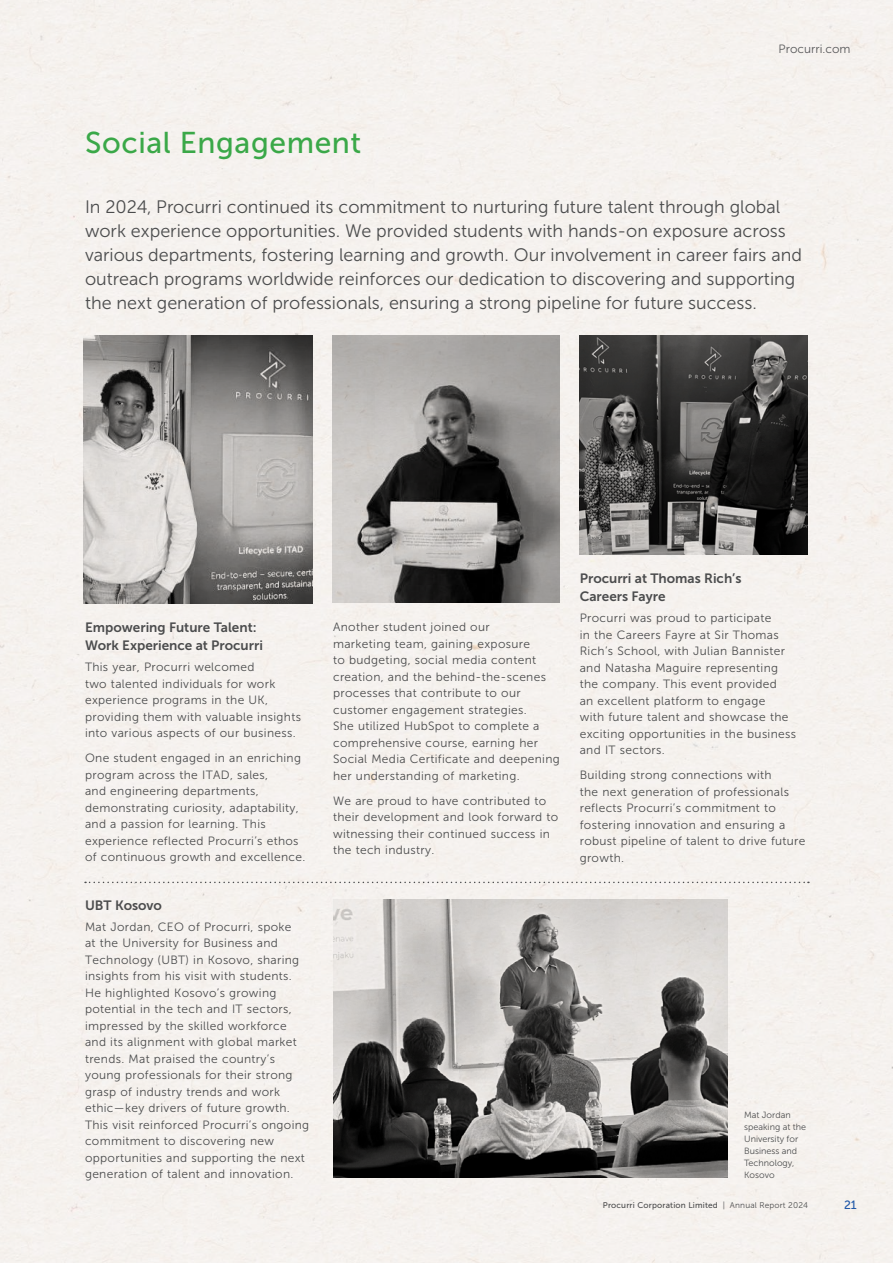
<style>
.page{position:relative;width:893px;height:1263px;background:#f5f2ee}
.page>*{position:absolute;margin:0;border:0;box-sizing:border-box;transform-origin:0 0}
.Sustainability_section_header{font:30px "Museo Sans 500";letter-spacing:.02em;color:#3aa848}
.Intro_para{font:18px/24px "Museo Sans 300";color:#4b4c4d}
.Sustainability_sub_head{font:13.5px/18px "Museo Sans 700";color:#4b4c4d}
.Body_Main{font:12px/16.5px "Museo Sans 300";letter-spacing:.025em;color:#4b4c4d}
.t1{font:12px "Museo Sans 300";color:#57585a}
.t2{font:12px "Museo Sans 500";color:#2159a8}
.t3{font:9px/12px "Museo Sans 300";color:#4b4c4d}
.t4{font:8.25px "Museo Sans 500";letter-spacing:.02em;color:#4b4c4d}
.s1{font-family:"Museo Sans 300"}
</style>
<div class="page">
<img style="left:334px;top:899px;width:393px;height:279px">
<img style="left:580px;top:336px;width:228px;height:219px">
<img style="left:333px;top:336px;width:226px;height:267px">
<img style="left:84px;top:336px;width:228px;height:268px">
<svg style="left:85px;top:882px;width:724px;height:1px"></svg>
<p class="Sustainability_section_header" style="left:85px;top:126px;width:278px">Social Engagement</p>
<p class="t1" style="left:779px;top:42px;width:73px">Procurri.com</p>
<p class="Intro_para" style="left:85px;top:195px;width:718px">In 2024, Procurri continued its commitment to nurturing future talent through global work experience opportunities. We provided students with hands-on exposure across various departments, fostering learning and growth. Our involvement in career fairs and outreach programs worldwide reinforces our dedication to discovering and supporting the next generation of professionals, ensuring a strong pipeline for future success.</p>
<p class="Sustainability_sub_head" style="left:85px;top:619px;width:179px">Empowering Future Talent:<br>Work Experience at Procurri</p>
<p class="Body_Main" style="left:85px;top:659px;width:217px">This year, Procurri welcomed<br>two talented individuals for work experience programs in the UK, providing them with valuable insights into various aspects of our business.</p>
<p class="Body_Main" style="left:85px;top:750px;width:222px">One student engaged in an enriching program across the ITAD, sales,<br>and engineering departments, demonstrating curiosity, adaptability, and a passion for learning. This experience reflected Procurri’s ethos of continuous growth and excellence.</p>
<p class="Sustainability_sub_head" style="left:85px;top:896px;width:79px">UBT Kosovo</p>
<p class="Body_Main" style="left:85px;top:918px;width:226px">Mat Jordan, CEO of Procurri, spoke<br>at the University for Business and Technology (UBT) in Kosovo, sharing insights from his visit with students.<br>He highlighted Kosovo’s growing potential in the tech and IT sectors, impressed by the skilled workforce and its alignment with global market trends. Mat praised the country’s young professionals for their strong grasp of industry trends and work ethic—key drivers of future growth.<br>This visit reinforced Procurri’s ongoing commitment to discovering new opportunities and supporting the next generation of talent and innovation.</p>
<p class="Body_Main" style="left:333px;top:619px;width:228px">Another student joined our<br>marketing team, gaining exposure<br>to budgeting, social media content creation, and the behind-the-scenes processes that contribute to our customer engagement strategies.<br>She utilized HubSpot to complete a comprehensive course, earning her Social Media Certificate and deepening her understanding of marketing.</p>
<p class="Body_Main" style="left:333px;top:792px;width:227px">We are proud to have contributed to their development and look forward to witnessing their continued success in the tech industry.</p>
<p class="Sustainability_sub_head" style="left:580px;top:570px;width:163px">Procurri at Thomas Rich’s<br>Careers Fayre</p>
<p class="Body_Main" style="left:580px;top:610px;width:218px">Procurri was proud to participate<br>in the Careers Fayre at Sir Thomas<br>Rich’s School, with Julian Bannister and Natasha Maguire representing the company. This event provided<br>an excellent platform to engage<br>with future talent and showcase the exciting opportunities in the business and IT sectors.</p>
<p class="Body_Main" style="left:580px;top:767px;width:227px">Building strong connections with<br>the next generation of professionals reflects Procurri’s commitment to fostering innovation and ensuring a robust pipeline of talent to drive future growth.</p>
<p class="t3" style="left:744px;top:1109px;width:63px">Mat Jordan speaking at the<br>University for<br>Business and<br>Technology,<br>Kosovo</p>
<p class="t4" style="left:603px;top:1200px;width:207px">Procurri Corporation Limited <span class="s1">| Annual Report 2024</span></p>
<p class="t2" style="left:844px;top:1199px;width:14px">21</p>
</div>
